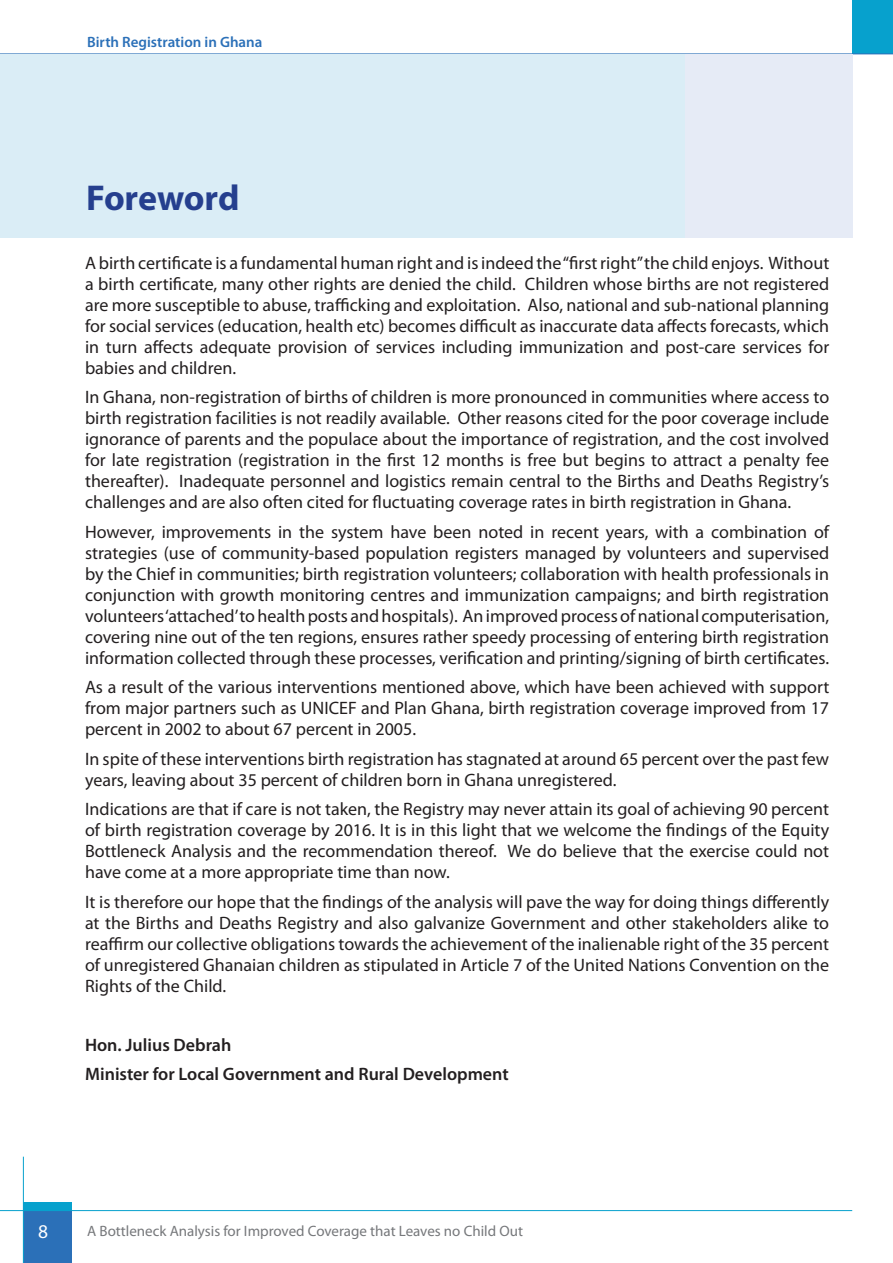
<style>
.page{position:relative;width:893px;height:1263px;background:#fff}
.page>*{position:absolute;margin:0;border:0;box-sizing:border-box;transform-origin:0 0}
.t1{font:700 36px "Myriad Pro";letter-spacing:-.01em;color:#253f8e}
.t2{font:19.5px "Myriad Pro";color:#fff}
.t3{font:18px/21px "Myriad Pro";color:#231f20;text-align:justify}
.t4{font:600 18px/29.5px "Myriad Pro";color:#231f20}
.t5{font:15px "Myriad Pro";color:#76787b}
.t6{font:600 15px "Myriad Pro";color:#2b70b8}
</style>
<div class="page">
<div style="left:23px;top:1210px;width:49px;height:53px;background:#2b70b8"></div>
<div style="left:853px;top:0;width:40px;height:54px;background:#07a1cd"></div>
<hr style="left:23px;top:1157px;width:1px;height:106px;background:#07a1cd">
<hr style="left:0;top:1210px;width:852px;height:1px;background:#07a1cd">
<hr style="left:0;top:54px;width:893px;height:1px;background:#2b70b8">
<div style="left:23px;top:1201px;width:49px;height:9px;background:#07a1cd"></div>
<div style="left:0;top:54px;width:685px;height:184px;background:#daedf6"></div>
<div style="left:685px;top:54px;width:168px;height:184px;background:#e6ebf6"></div>
<p class="t6" style="left:87px;top:33px;width:177px">Birth Registration in Ghana</p>
<h1 class="t1" style="left:86px;top:175px;width:155px">Foreword</h1>
<p class="t3" style="left:85px;top:252px;width:746px">A birth certificate is a fundamental human right and is indeed the “first right” the child enjoys. Without a birth certificate, many other rights are denied the child. Children whose births are not registered are more susceptible to abuse, trafficking and exploitation. Also, national and sub-national planning for social services (education, health etc) becomes difficult as inaccurate data affects forecasts, which in turn affects adequate provision of services including immunization and post-care services for babies and children.</p>
<p class="t3" style="left:85px;top:386px;width:746px">In Ghana, non-registration of births of children is more pronounced in communities where access to birth registration facilities is not readily available. Other reasons cited for the poor coverage include ignorance of parents and the populace about the importance of registration, and the cost involved for late registration (registration in the first 12 months is free but begins to attract a penalty fee thereafter). Inadequate personnel and logistics remain central to the Births and Deaths Registry’s challenges and are also often cited for fluctuating coverage rates in birth registration in Ghana.</p>
<p class="t3" style="left:85px;top:521px;width:746px">However, improvements in the system have been noted in recent years, with a combination of strategies (use of community-based population registers managed by volunteers and supervised by the Chief in communities; birth registration volunteers; collaboration with health professionals in conjunction with growth monitoring centres and immunization campaigns; and birth registration volunteers ‘attached’to health posts and hospitals). An improved process of national computerisation, covering nine out of the ten regions, ensures rather speedy processing of entering birth registration information collected through these processes, verification and printing/signing of birth certificates.</p>
<p class="t3" style="left:85px;top:676px;width:746px">As a result of the various interventions mentioned above, which have been achieved with support from major partners such as UNICEF and Plan Ghana, birth registration coverage improved from 17 percent in 2002 to about 67 percent in 2005.</p>
<p class="t3" style="left:85px;top:748px;width:746px">In spite of these interventions birth registration has stagnated at around 65 percent over the past few years, leaving about 35 percent of children born in Ghana unregistered.</p>
<p class="t3" style="left:85px;top:798px;width:746px">Indications are that if care is not taken, the Registry may never attain its goal of achieving 90 percent of birth registration coverage by 2016. It is in this light that we welcome the findings of the Equity Bottleneck Analysis and the recommendation thereof. We do believe that the exercise could not have come at a more appropriate time than now.</p>
<p class="t3" style="left:85px;top:891px;width:746px">It is therefore our hope that the findings of the analysis will pave the way for doing things differently at the Births and Deaths Registry and also galvanize Government and other stakeholders alike to reaffirm our collective obligations towards the achievement of the inalienable right of the 35 percent of unregistered Ghanaian children as stipulated in Article 7 of the United Nations Convention on the Rights of the Child.</p>
<p class="t4" style="left:85px;top:1030px;width:425px">Hon. Julius Debrah<br>Minister for Local Government and Rural Development</p>
<p class="t2" style="left:38px;top:1220px;width:12px">8</p>
<p class="t5" style="left:87px;top:1222px;width:437px">A Bottleneck Analysis for Improved Coverage that Leaves no Child Out</p>
</div>
